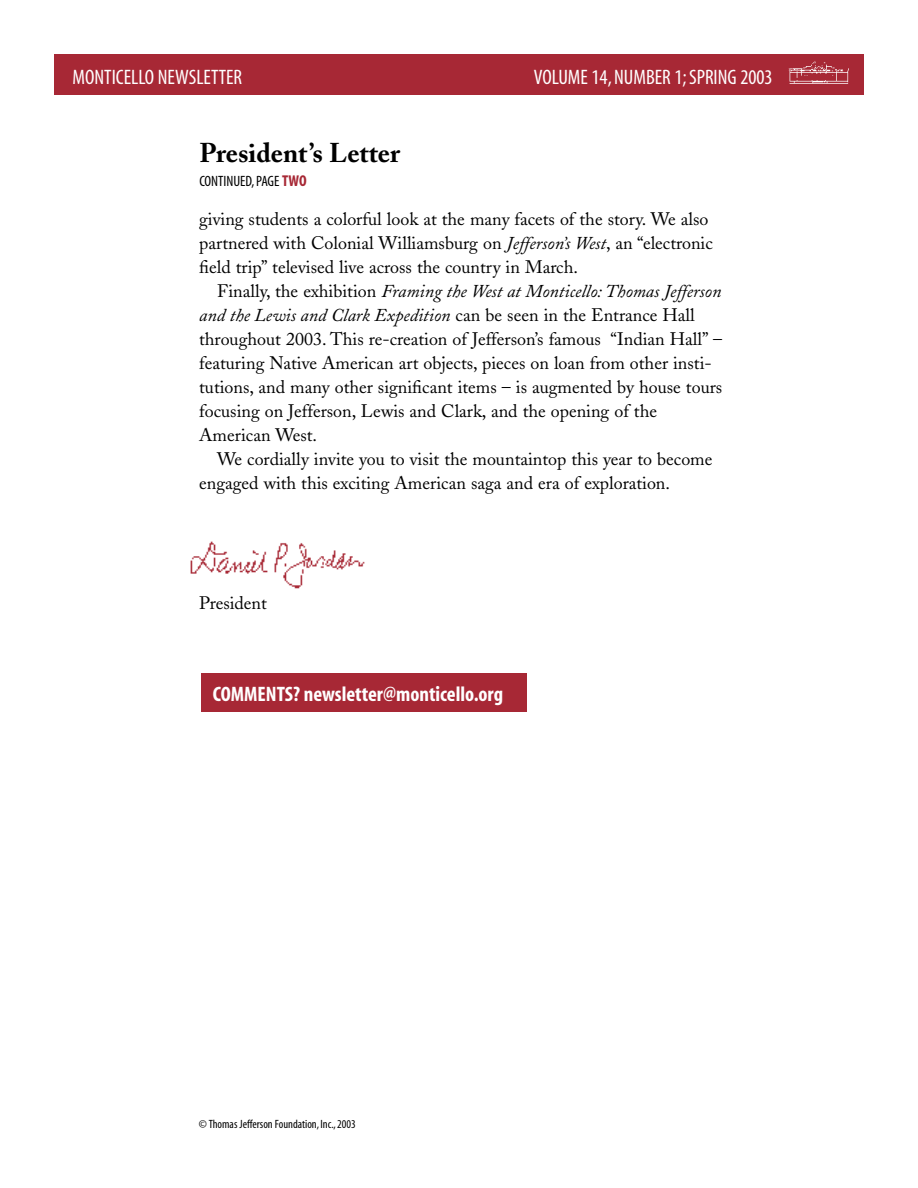
<style>
.page{position:relative;width:918px;height:1188px;background:#fff}
.page>*{position:absolute;margin:0;border:0;box-sizing:border-box;transform-origin:0 0}
.t1{font:700 27px "Adobe Caslon";color:#000}
.t2{font:21px "Myriad MM 400 300";color:#fff}
.t3{font:21px "Myriad MM 700 300";color:#fff}
.t4{font:18px/24px "Adobe Caslon";color:#000}
.t5{font:15px "Myriad MM 400 300";color:#000}
.t6{font:12px "Myriad MM 400 300";color:#000}
.s1{font-family:"Myriad MM 700 300";font-size:15.75px;color:#a72835}
.s2{font-style:italic}
</style>
<div class="page">
<div style="left:55px;top:55px;width:809px;height:40px;background:#a72835"></div>
<img style="left:788px;top:61px;width:61px;height:23px">
<div style="left:201px;top:674px;width:325px;height:38px;background:#a72835"></div>
<img style="left:190px;top:541px;width:175px;height:48px">
<p class="t2" style="left:73px;top:69px;width:171px">MONTICELLO NEWSLETTER</p>
<h1 class="t1" style="left:199px;top:142px;width:202px">President’s Letter</h1>
<p class="t5" style="left:199px;top:175px;width:109px">CONTINUED, PAGE <span class="s1">TWO</span></p>
<p class="t2" style="left:534px;top:69px;width:240px">VOLUME 14, NUMBER 1; SPRING 2003</p>
<p class="t4" style="left:199px;top:209px;width:515px">giving students a colorful look at the many facets of the story. We also partnered with Colonial Williamsburg on <span class="s2">Jefferson’s West</span>, an “electronic field trip” televised live across the country in March.</p>
<p class="t4" style="left:199px;top:281px;width:525px;text-indent:18px">Finally, the exhibition <span class="s2">Framing the West at Monticello: Thomas Jefferson and the Lewis and Clark Expedition</span> can be seen in the Entrance Hall throughout 2003. This re-creation of Jefferson’s famous “Indian Hall” – featuring Native American art objects, pieces on loan from other insti&shy;tutions, and many other significant items – is augmented by house tours focusing on Jefferson, Lewis and Clark, and the opening of the American West.</p>
<p class="t4" style="left:199px;top:449px;width:515px;text-indent:18px">We cordially invite you to visit the mountaintop this year to become engaged with this exciting American saga and era of exploration.</p>
<p class="t4" style="left:199px;top:593px;width:69px">President</p>
<p class="t3" style="left:213px;top:686px;width:292px">COMMENTS? newsletter@monticello.org</p>
<p class="t6" style="left:199px;top:1120px;width:158px">© Thomas Jefferson Foundation, Inc., 2003</p>
</div>
